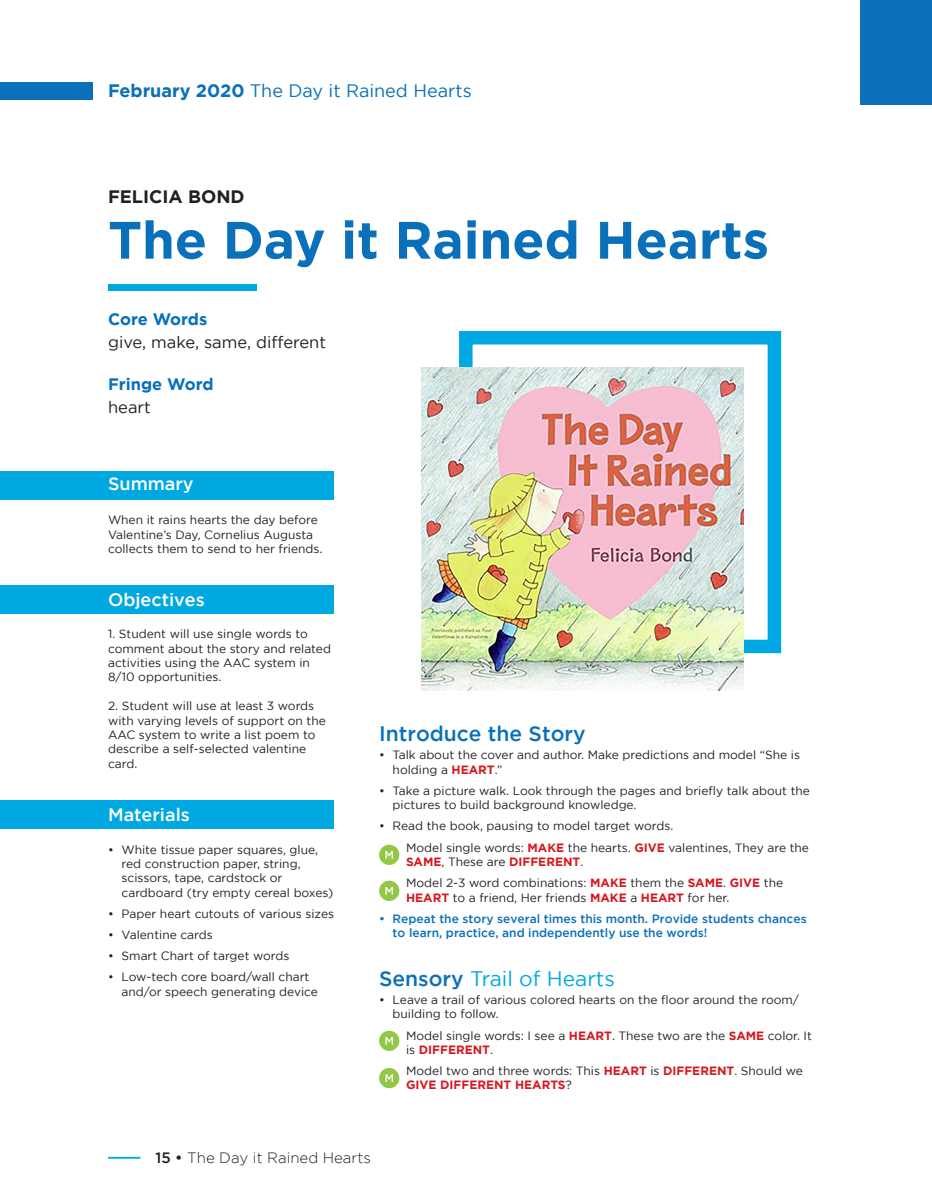
<style>
.page{position:relative;width:932px;height:1202px;background:#fff}
.page>*{position:absolute;margin:0;border:0;box-sizing:border-box;transform-origin:0 0}
.t1{font:700 52.5px "Gotham";color:#0970b9}
.t2{font:21px "Gotham";color:#00a8e1}
.t3{font:500 21px "Gotham";color:#0970b9}
.t4{font:18px "Gotham";color:#0970b9}
.t5{font:500 18px "Gotham";color:#fff}
.t6{font:700 18px "Gotham";color:#231f20}
.t7{font:16.5px "Gotham";color:#231f20}
.t8{font:700 16.5px "Gotham";color:#0970b9}
.t9{font:300 15px "Gotham";color:#231f20}
.t10{font:12px/14.4px "Gotham";color:#231f20}
.t11{font:500 12px/14.4px "Gotham";color:#0970b9}
.s1{font-weight:700}
.s2{font-weight:700;color:#d7171f}
.s3{font-weight:500;color:#0970b9}
.s4{font-weight:500}
</style>
<div class="page">
<div style="left:459px;top:331px;width:322px;height:322px;border:14px solid #00a8e3"></div>
<hr style="left:108px;top:1156px;width:32px;height:2px;background:#00a8e1">
<div style="left:0;top:82px;width:93px;height:17px;background:#0970b9"></div>
<div style="left:108px;top:284px;width:148px;height:7px;background:#00a8e1"></div>
<div style="left:0;top:471px;width:333px;height:28px;background:#00a8e1"></div>
<div style="left:0;top:585px;width:333px;height:28px;background:#00a8e1"></div>
<div style="left:0;top:800px;width:333px;height:29px;background:#00a8e1"></div>
<svg style="left:379px;top:844px;width:20px;height:21px"></svg>
<svg style="left:379px;top:880px;width:20px;height:21px"></svg>
<div style="left:860px;top:0;width:72px;height:104px;background:#0970b9"></div>
<svg style="left:379px;top:1068px;width:20px;height:20px"></svg>
<svg style="left:379px;top:1030px;width:20px;height:21px"></svg>
<img style="left:422px;top:367px;width:322px;height:323px">
<p class="t4" style="left:108px;top:79px;width:365px"><span class="s1">February 2020</span> The Day it Rained Hearts</p>
<p class="t6" style="left:108px;top:186px;width:138px">FELICIA BOND</p>
<p class="t1" style="left:108px;top:210px;width:662px">The Day it Rained Hearts</p>
<p class="t8" style="left:108px;top:309px;width:101px">Core Words</p>
<p class="t7" style="left:108px;top:331px;width:219px">give, make, same, different</p>
<p class="t8" style="left:108px;top:374px;width:107px">Fringe Word</p>
<p class="t7" style="left:108px;top:396px;width:44px">heart</p>
<p class="t5" style="left:108px;top:474px;width:87px">Summary</p>
<p class="t10" style="left:108px;top:512px;width:216px">When it rains hearts the day before<br>Valentine’s Day, Cornelius Augusta collects them to send to her friends.</p>
<p class="t5" style="left:108px;top:589px;width:98px">Objectives</p>
<p class="t10" style="left:108px;top:626px;width:224px">1. Student will use single words to comment about the story and related activities using the AAC system in<br>8/10 opportunities.</p>
<p class="t10" style="left:108px;top:698px;width:219px">2. Student will use at least 3 words with varying levels of support on the<br>AAC system to write a list poem to describe a self-selected valentine card.</p>
<p class="t5" style="left:108px;top:804px;width:83px">Materials</p>
<p class="t10" style="left:122px;top:842px;width:213px;text-indent:-14px">• White tissue paper squares, glue, red construction paper, string, scissors, tape, cardstock or cardboard (try empty cereal boxes)</p>
<p class="t10" style="left:108px;top:906px;width:227px">• Paper heart cutouts of various sizes</p>
<p class="t10" style="left:108px;top:927px;width:106px">• Valentine cards</p>
<p class="t10" style="left:108px;top:948px;width:183px">• Smart Chart of target words</p>
<p class="t10" style="left:122px;top:969px;width:198px;text-indent:-14px">• Low-tech core board/wall chart and/or speech generating device</p>
<p class="t3" style="left:379px;top:721px;width:208px">Introduce the Story</p>
<p class="t10" style="left:392px;top:747px;width:409px;text-indent:-14px">• Talk about the cover and author. Make predictions and model “She is holding a <span class="s2">HEART</span>.”</p>
<p class="t10" style="left:392px;top:783px;width:419px;text-indent:-14px">• Take a picture walk. Look through the pages and briefly talk about the pictures to build background knowledge.</p>
<p class="t10" style="left:379px;top:818px;width:296px">• Read the book, pausing to model target words.</p>
<p class="t10" style="left:406px;top:840px;width:404px">Model single words: <span class="s2">MAKE</span> the hearts. <span class="s2">GIVE</span> valentines, They are the<br><span class="s2">SAME</span>, These are <span class="s2">DIFFERENT</span>.</p>
<p class="t10" style="left:406px;top:875px;width:378px">Model 2-3 word combinations: <span class="s2">MAKE</span> them the <span class="s2">SAME</span>. <span class="s2">GIVE</span> the<br><span class="s2">HEART</span> to a friend, Her friends <span class="s2">MAKE</span> a <span class="s2">HEART</span> for her.</p>
<p class="t11" style="left:392px;top:911px;width:415px;text-indent:-14px">• Repeat the story several times this month. Provide students chances to learn, practice, and independently use the words!</p>
<p class="t2" style="left:379px;top:965px;width:237px"><span class="s3">Sensory</span> Trail of Hearts</p>
<p class="t10" style="left:392px;top:992px;width:408px;text-indent:-14px">• Leave a trail of various colored hearts on the floor around the room/ building to follow.</p>
<p class="t10" style="left:406px;top:1027px;width:407px">Model single words: I see a <span class="s2">HEART</span>. These two are the <span class="s2">SAME</span> color. It is <span class="s2">DIFFERENT</span>.</p>
<p class="t10" style="left:406px;top:1063px;width:398px">Model two and three words: This <span class="s2">HEART</span> is <span class="s2">DIFFERENT</span>. Should we<br><span class="s2">GIVE DIFFERENT HEARTS</span>?</p>
<p class="t9" style="left:155px;top:1149px;width:217px"><span class="s4">15 •</span> The Day it Rained Hearts</p>
</div>
